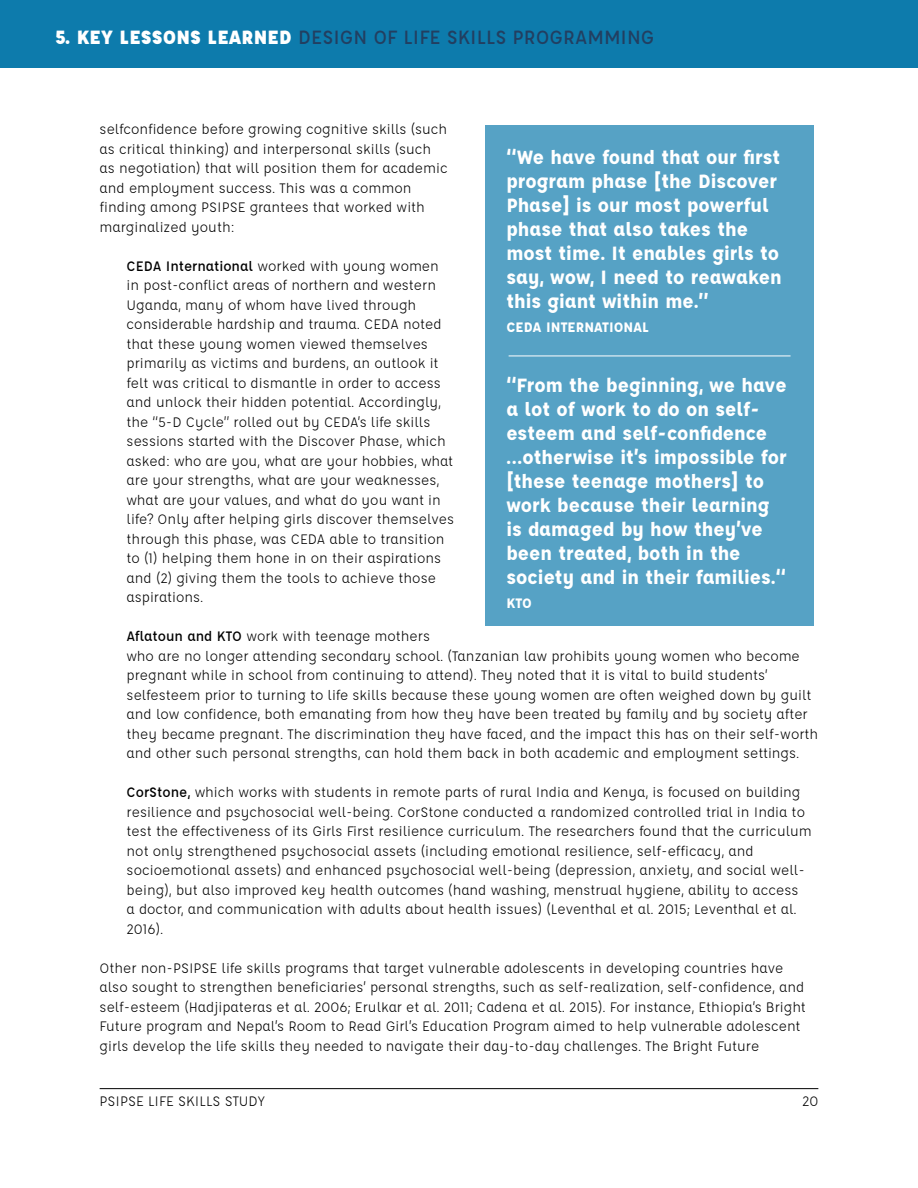
<style>
.page{position:relative;width:918px;height:1188px;background:#fff}
.page>*{position:absolute;margin:0;border:0;box-sizing:border-box;transform-origin:0 0}
.t1{font:700 21px/24px "Affogato";color:#fff}
.t2{font:500 21px "Affogato";color:#223f61}
.t3{font:15px/19.5px "Affogato";color:#000}
.t4{font:700 15px "Affogato";color:#fff}
.s1{font-weight:900;color:#fff}
.s2{font-weight:500}
</style>
<div class="page">
<div style="left:0;top:0;width:918px;height:68px;background:#0d7bac"></div>
<hr style="left:100px;top:1088px;width:718px;height:1px;background:#000">
<div style="left:485px;top:125px;width:329px;height:501px;background:#56a2c5"></div>
<hr style="left:509px;top:356px;width:282px;height:1px;background:#fff">
<h1 class="t2" style="left:55px;top:24px;width:601px"><span class="s1">5. KEY LESSONS LEARNED</span> DESIGN OF LIFE SKILLS PROGRAMMING</h1>
<p class="t3" style="left:100px;top:120px;width:350px">selfconfidence before growing cognitive skills (such as critical thinking) and interpersonal skills (such as negotiation) that will position them for academic and employment success. This was a common finding among PSIPSE grantees that worked with marginalized youth:</p>
<p class="t3" style="left:127px;top:256px;width:329px"><span class="s2">CEDA International</span> worked with young women in post-conflict areas of northern and western Uganda, many of whom have lived through considerable hardship and trauma. CEDA noted that these young women viewed themselves primarily as victims and burdens, an outlook it felt was critical to dismantle in order to access and unlock their hidden potential. Accordingly, the “5-D Cycle” rolled out by CEDA’s life skills sessions started with the Discover Phase, which asked: who are you, what are your hobbies, what are your strengths, what are your weaknesses, what are your values, and what do you want in life? Only after helping girls discover themselves through this phase, was CEDA able to transition to (1) helping them hone in on their aspirations and (2) giving them the tools to achieve those aspirations.</p>
<p class="t3" style="left:127px;top:627px;width:693px"><span class="s2">Aflatoun and KTO</span> work with teenage mothers<br>who are no longer attending secondary school. (Tanzanian law prohibits young women who become pregnant while in school from continuing to attend). They noted that it is vital to build students’ selfesteem prior to turning to life skills because these young women are often weighed down by guilt and low confidence, both emanating from how they have been treated by family and by society after they became pregnant. The discrimination they have faced, and the impact this has on their self-worth and other such personal strengths, can hold them back in both academic and employment settings.</p>
<p class="t3" style="left:127px;top:783px;width:687px"><span class="s2">CorStone,</span> which works with students in remote parts of rural India and Kenya, is focused on building resilience and psychosocial well-being. CorStone conducted a randomized controlled trial in India to test the effectiveness of its Girls First resilience curriculum. The researchers found that the curriculum not only strengthened psychosocial assets (including emotional resilience, self-efficacy, and socioemotional assets) and enhanced psychosocial well-being (depression, anxiety, and social well&shy;being), but also improved key health outcomes (hand washing, menstrual hygiene, ability to access<br>a doctor, and communication with adults about health issues) (Leventhal et al. 2015; Leventhal et al.<br>2016).</p>
<p class="t3" style="left:100px;top:958px;width:708px">Other non-PSIPSE life skills programs that target vulnerable adolescents in developing countries have also sought to strengthen beneficiaries’ personal strengths, such as self-realization, self-confidence, and self-esteem (Hadjipateras et al. 2006; Erulkar et al. 2011; Cadena et al. 2015). For instance, Ethiopia’s Bright Future program and Nepal’s Room to Read Girl’s Education Program aimed to help vulnerable adolescent girls develop the life skills they needed to navigate their day-to-day challenges. The Bright Future</p>
<h1 class="t1" style="left:506px;top:144px;width:277px">“We have found that our first program phase [the Discover<br>Phase] is our most powerful phase that also takes the most time. It enables girls to say, wow, I need to reawaken this giant within me.”</h1>
<p class="t4" style="left:506px;top:317px;width:144px">CEDA INTERNATIONAL</p>
<p class="t1" style="left:506px;top:372px;width:282px">“From the beginning, we have a lot of work to do on self&shy;esteem and self-confidence …otherwise it’s impossible for [these teenage mothers] to work because their learning is damaged by how they’ve been treated, both in the society and in their families.“</p>
<p class="t4" style="left:506px;top:593px;width:27px">KTO</p>
<p class="t3" style="left:100px;top:1091px;width:167px">PSIPSE LIFE SKILLS STUDY</p>
<p class="t3" style="left:802px;top:1091px;width:18px">20</p>
</div>
